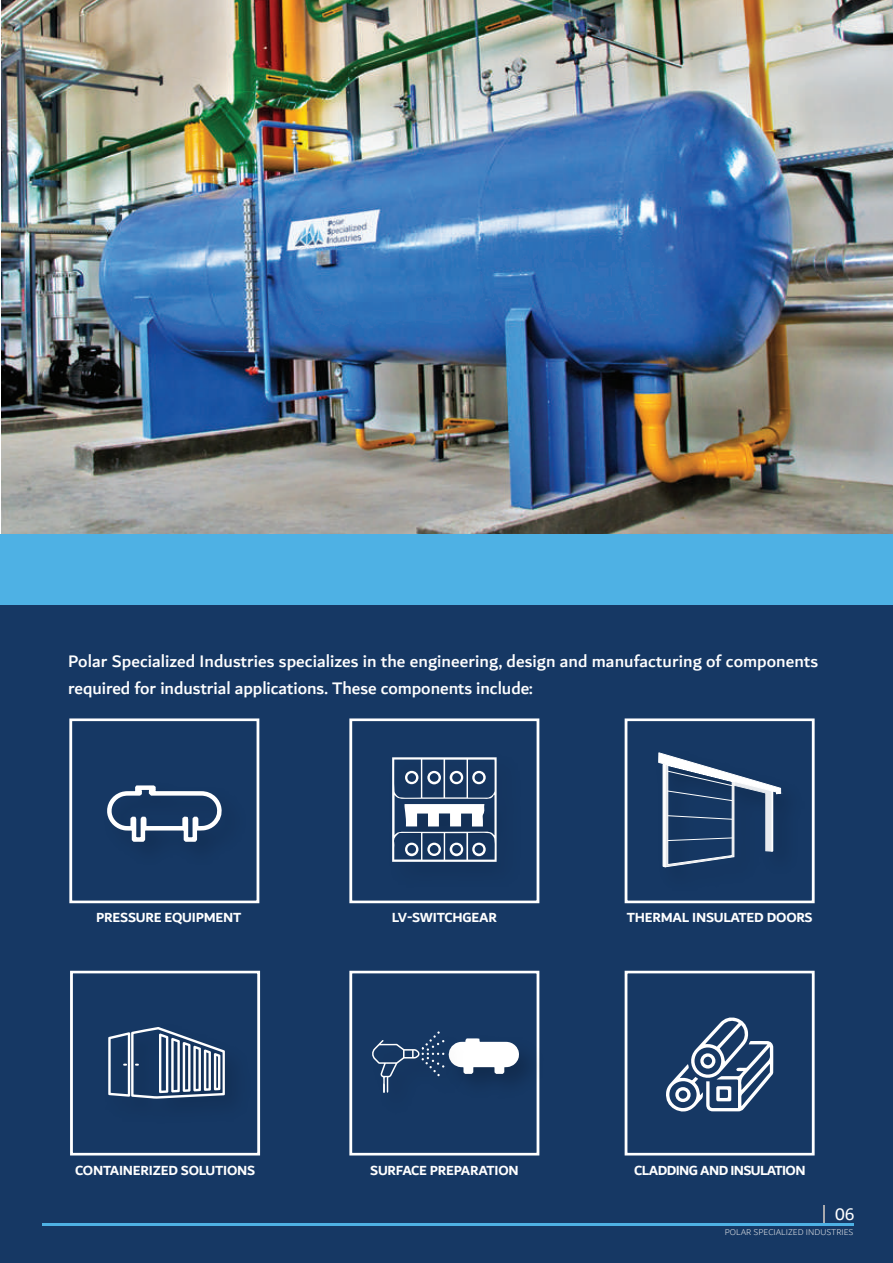
<style>
.page{position:relative;width:893px;height:1263px;background:#fff}
.page>*{position:absolute;margin:0;border:0;box-sizing:border-box;transform-origin:0 0}
.t1{font:500 18px/27px "Dubai";letter-spacing:.005em;color:#fff}
.t2{font:18px "Dubai";color:#fff}
.t3{font:700 14.25px "Dubai";letter-spacing:-.015em;color:#fff}
.t4{font:700 14.25px "Dubai";letter-spacing:-.04em;color:#fff}
.t5{font:300 9px "Dubai";color:#e6e7e9}
</style>
<div class="page">
<div style="left:0;top:535px;width:893px;height:728px;background:#163864"></div>
<img style="left:1px;top:0;width:892px;height:534px">
<div style="left:0;top:534px;width:893px;height:71px;background:#4eb1e4"></div>
<svg style="left:823px;top:1205px;width:2px;height:17px"></svg>
<hr style="left:42px;top:1223px;width:811px;height:3px;background:#4eb1e4">
<svg style="left:69px;top:718px;width:191px;height:186px"></svg>
<svg style="left:70px;top:970px;width:191px;height:186px"></svg>
<svg style="left:349px;top:718px;width:191px;height:186px"></svg>
<svg style="left:624px;top:718px;width:191px;height:186px"></svg>
<div style="left:771px;top:790px;width:2px;height:61px;border:1px solid #fff"></div>
<svg style="left:349px;top:970px;width:191px;height:186px"></svg>
<svg style="left:624px;top:970px;width:191px;height:186px"></svg>
<p class="t1" style="left:68px;top:647px;width:751px">Polar Specialized Industries specializes in the engineering, design and manufacturing of components required for industrial applications. These components include:</p>
<p class="t3" style="left:96px;top:909px;width:147px">PRESSURE EQUIPMENT</p>
<p class="t3" style="left:392px;top:909px;width:107px">LV-SWITCHGEAR</p>
<p class="t3" style="left:627px;top:909px;width:187px">THERMAL INSULATED DOORS</p>
<p class="t3" style="left:75px;top:1161px;width:182px">CONTAINERIZED SOLUTIONS</p>
<p class="t3" style="left:370px;top:1161px;width:150px">SURFACE PREPARATION</p>
<p class="t4" style="left:634px;top:1161px;width:173px">CLADDING AND INSULATION</p>
<p class="t2" style="left:835px;top:1203px;width:21px">06</p>
<p class="t5" style="left:725px;top:1225px;width:130px">POLAR SPECIALIZED INDUSTRIES</p>
</div>
